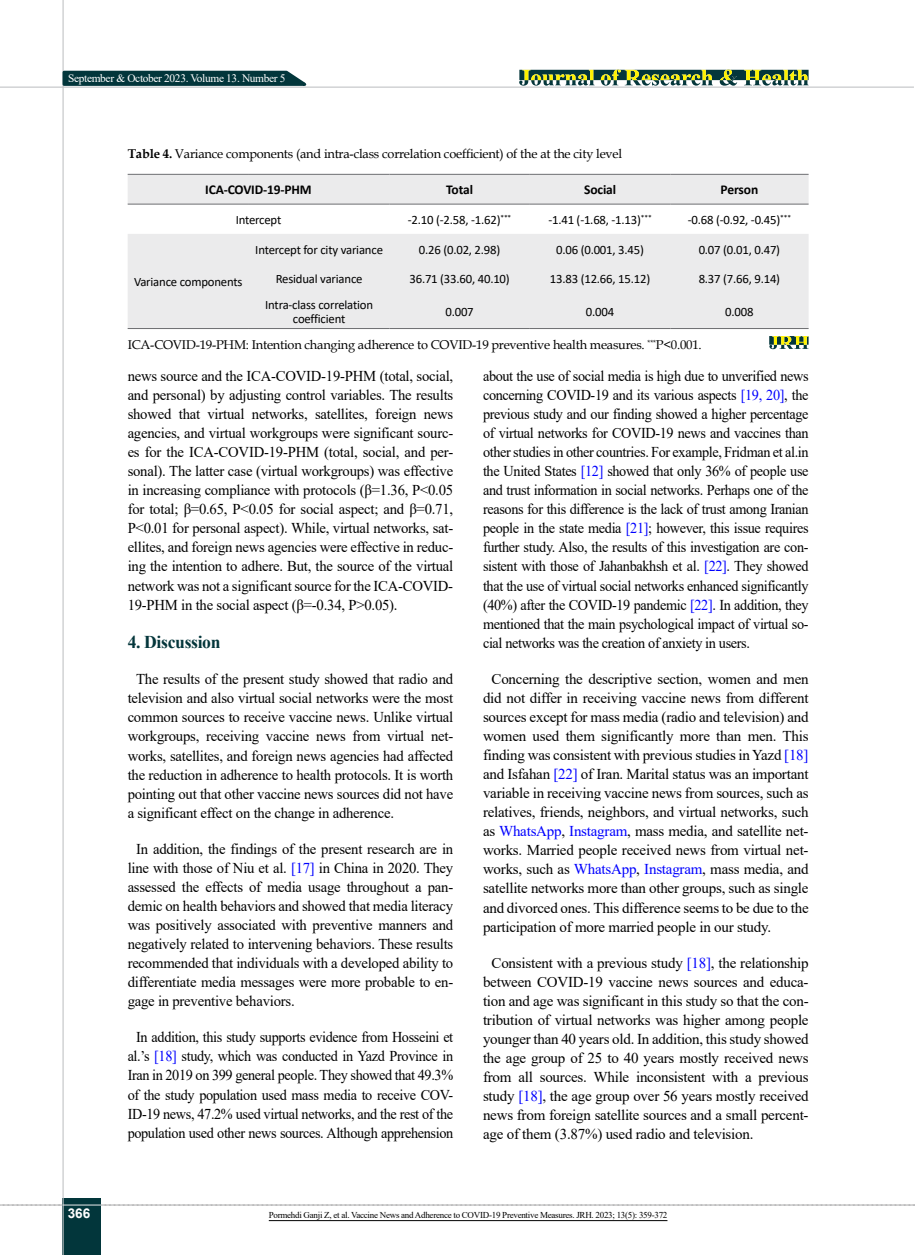
<style>
.page{position:relative;width:915px;height:1255px;background:#fff}
.page>*{position:absolute;margin:0;border:0;box-sizing:border-box;transform-origin:0 0}
.t1{font:700 18px "Times New Roman";letter-spacing:-.02em;color:#04363b}
.t2{font:15px/19px "Times New Roman";letter-spacing:-.025em;color:#000;text-align:justify}
.t3{font:15px/19px "Times New Roman";letter-spacing:-.025em;color:#000;text-align:center;scale:.95 1}
.t4{font:700 13.5px "Calibri";letter-spacing:-.01em;color:#000}
.t5{font:700 13.5px "Arial";color:#fff}
.t6{font:12.75px/13.5px "Calibri";letter-spacing:-.015em;color:#000;text-align:center}
.t7{font:12.75px "Book Antiqua";letter-spacing:-.015em;color:#000}
.t8{font:11.4px "Times New Roman";letter-spacing:-.03em;color:#fff}
.t9{font:9px "Times New Roman";letter-spacing:-.03em;color:#000}
.s1{font-weight:700}
.s2{color:#00f}
</style>
<div class="page">
<svg style="left:0;top:1204px;width:915px;height:1px"></svg>
<div style="left:63px;top:1198px;width:38px;height:56px;background:#02363b"></div>
<hr style="left:62px;top:0;width:2px;height:1254px;background:#c2c4c6">
<hr style="left:63px;top:1204px;width:38px;height:1px;background:#ebebec">
<svg style="left:61px;top:69px;width:253px;height:18px;background:#375f63"></svg>
<svg style="left:519px;top:69px;width:289px;height:17px;background:#799165"></svg>
<hr style="left:0;top:87px;width:913px;height:1px;background:#c2c4c6">
<hr style="left:269px;top:1220px;width:398px;height:1px;background:#000">
<svg style="left:128px;top:175px;width:680px;height:153px;fill:#ebebec"></svg>
<hr style="left:128px;top:328px;width:121px;height:1px;background:#6d6e71">
<hr style="left:249px;top:328px;width:140px;height:1px;background:#6d6e71">
<hr style="left:389px;top:328px;width:140px;height:1px;background:#6d6e71">
<hr style="left:529px;top:328px;width:141px;height:1px;background:#6d6e71">
<hr style="left:670px;top:328px;width:138px;height:1px;background:#6d6e71">
<hr style="left:128px;top:174px;width:121px;height:1px;background:#6d6e71">
<hr style="left:249px;top:174px;width:140px;height:1px;background:#6d6e71">
<hr style="left:389px;top:174px;width:140px;height:1px;background:#6d6e71">
<hr style="left:529px;top:174px;width:141px;height:1px;background:#6d6e71">
<hr style="left:670px;top:174px;width:138px;height:1px;background:#6d6e71">
<hr style="left:128px;top:204px;width:121px;height:1px;background:#6d6e71">
<hr style="left:249px;top:204px;width:140px;height:1px;background:#6d6e71">
<hr style="left:389px;top:204px;width:140px;height:1px;background:#6d6e71">
<hr style="left:529px;top:204px;width:141px;height:1px;background:#6d6e71">
<hr style="left:670px;top:204px;width:138px;height:1px;background:#6d6e71">
<svg style="left:769px;top:336px;width:39px;height:13px"></svg>
<p class="t8" style="left:68px;top:70px;width:219px">September &amp; October 2023. Volume 13. Number 5</p>
<p class="t7" style="left:128px;top:145px;width:496px"><span class="s1">Table 4.</span> Variance components (and intra-class correlation coefficient) of the at the city level</p>
<p class="t4" style="left:205px;top:180px;width:108px">ICA-COVID-19-PHM</p>
<p class="t4" style="left:446px;top:180px;width:28px">Total</p>
<p class="t4" style="left:584px;top:180px;width:33px">Social</p>
<p class="t4" style="left:720px;top:180px;width:39px">Person</p>
<p class="t6" style="left:235px;top:212px;width:47px">Intercept</p>
<p class="t6" style="left:408px;top:212px;width:105px">-2.10 (-2.58, -1.62)<sup>***</sup></p>
<p class="t6" style="left:548px;top:212px;width:105px">-1.41 (-1.68, -1.13)<sup>***</sup></p>
<p class="t6" style="left:687px;top:212px;width:105px">-0.68 (-0.92, -0.45)<sup>***</sup></p>
<p class="t6" style="left:255px;top:242px;width:129px">Intercept for city variance</p>
<p class="t6" style="left:418px;top:242px;width:83px">0.26 (0.02, 2.98)</p>
<p class="t6" style="left:556px;top:242px;width:89px">0.06 (0.001, 3.45)</p>
<p class="t6" style="left:698px;top:242px;width:83px">0.07 (0.01, 0.47)</p>
<p class="t6" style="left:275px;top:272px;width:88px">Residual variance</p>
<p class="t6" style="left:409px;top:272px;width:102px">36.71 (33.60, 40.10)</p>
<p class="t6" style="left:549px;top:272px;width:102px">13.83 (12.66, 15.12)</p>
<p class="t6" style="left:698px;top:272px;width:83px">8.37 (7.66, 9.14)</p>
<p class="t6" style="left:265px;top:298px;width:109px">Intra-class correlation coefficient</p>
<p class="t6" style="left:445px;top:304px;width:30px">0.007</p>
<p class="t6" style="left:585px;top:304px;width:30px">0.004</p>
<p class="t6" style="left:725px;top:304px;width:30px">0.008</p>
<p class="t7" style="left:128px;top:336px;width:575px">ICA-COVID-19-PHM: Intention changing adherence to COVID-19 preventive health measures. <sup>***</sup>P&lt;0.001.</p>
<p class="t6" style="left:134px;top:275px;width:110px">Variance components</p>
<p class="t5" style="left:68px;top:1203px;width:24px">366</p>
<p class="t2" style="left:128px;top:366px;width:327px">news source and the ICA-COVID-19-PHM (total, social, and personal) by adjusting control variables. The results showed that virtual networks, satellites, foreign news agencies, and virtual workgroups were significant sourc&shy;es for the ICA-COVID-19-PHM (total, social, and per&shy;sonal). The latter case (virtual workgroups) was effective in increasing compliance with protocols (β=1.36, P&lt;0.05 for total; β=0.65, P&lt;0.05 for social aspect; and β=0.71, P&lt;0.01 for personal aspect). While, virtual networks, sat&shy;ellites, and foreign news agencies were effective in reduc&shy;ing the intention to adhere. But, the source of the virtual network was not a significant source for the ICA-COVID-19-PHM in the social aspect (β=-0.34, P&gt;0.05).</p>
<p class="t1" style="left:128px;top:629px;width:94px">4. Discussion</p>
<p class="t2" style="left:128px;top:669px;width:327px;text-indent:9px">The results of the present study showed that radio and television and also virtual social networks were the most common sources to receive vaccine news. Unlike virtual workgroups, receiving vaccine news from virtual net&shy;works, satellites, and foreign news agencies had affected the reduction in adherence to health protocols. It is worth pointing out that other vaccine news sources did not have a significant effect on the change in adherence.</p>
<p class="t2" style="left:128px;top:838px;width:327px;text-indent:8px">In addition, the findings of the present research are in line with those of Niu et al. <span class="s2">[17]</span> in China in 2020. They assessed the effects of media usage throughout a pan&shy;demic on health behaviors and showed that media literacy was positively associated with preventive manners and negatively related to intervening behaviors. These results recommended that individuals with a developed ability to differentiate media messages were more probable to en&shy;gage in preventive behaviors.</p>
<p class="t3" style="left:128px;top:1027px;width:344px">In addition, this study supports evidence from Hosseini et al.’s <span class="s2">[18]</span> study, which was conducted in Yazd Province in Iran in 2019 on 399 general people. They showed that 49.3% of the study population used mass media to receive COV-ID-19 news, 47.2% used virtual networks, and the rest of the population used other news sources. Although apprehension</p>
<p class="t3" style="left:483px;top:366px;width:344px;text-align:justify">about the use of social media is high due to unverified news concerning COVID-19 and its various aspects <span class="s2">[19, 20]</span>, the previous study and our finding showed a higher percentage of virtual networks for COVID-19 news and vaccines than other studies in other countries. For example, Fridman et al.in the United States <span class="s2">[12]</span> showed that only 36% of people use and trust information in social networks. Perhaps one of the reasons for this difference is the lack of trust among Iranian people in the state media <span class="s2">[21]</span>; however, this issue requires further study. Also, the results of this investigation are con&shy;sistent with those of Jahanbakhsh et al. <span class="s2">[22]</span>. They showed that the use of virtual social networks enhanced significantly (40%) after the COVID-19 pandemic <span class="s2">[22]</span>. In addition, they mentioned that the main psychological impact of virtual so&shy;cial networks was the creation of anxiety in users.</p>
<p class="t2" style="left:483px;top:668px;width:327px;text-indent:9px">Concerning the descriptive section, women and men did not differ in receiving vaccine news from different sources except for mass media (radio and television) and women used them significantly more than men. This finding was consistent with previous studies in Yazd <span class="s2">[18] </span>and Isfahan <span class="s2">[22]</span> of Iran. Marital status was an important variable in receiving vaccine news from sources, such as relatives, friends, neighbors, and virtual networks, such as <span class="s2">WhatsApp</span>, <span class="s2">Instagram</span>, mass media, and satellite net&shy;works. Married people received news from virtual net&shy;works, such as <span class="s2">WhatsApp</span>, <span class="s2">Instagram</span>, mass media, and satellite networks more than other groups, such as single and divorced ones. This difference seems to be due to the participation of more married people in our study.</p>
<p class="t2" style="left:483px;top:952px;width:327px;text-indent:9px">Consistent with a previous study <span class="s2">[18]</span>, the relationship between COVID-19 vaccine news sources and educa&shy;tion and age was significant in this study so that the con&shy;tribution of virtual networks was higher among people younger than 40 years old. In addition, this study showed the age group of 25 to 40 years mostly received news from all sources. While inconsistent with a previous study <span class="s2">[18]</span>, the age group over 56 years mostly received news from foreign satellite sources and a small percent&shy;age of them (3.87%) used radio and television.</p>
<p class="t9" style="left:269px;top:1208px;width:400px">Pormehdi Ganji Z, et al. Vaccine News and Adherence to COVID-19 Preventive Measures. JRH. 2023; 13(5): 359-372</p>
</div>
